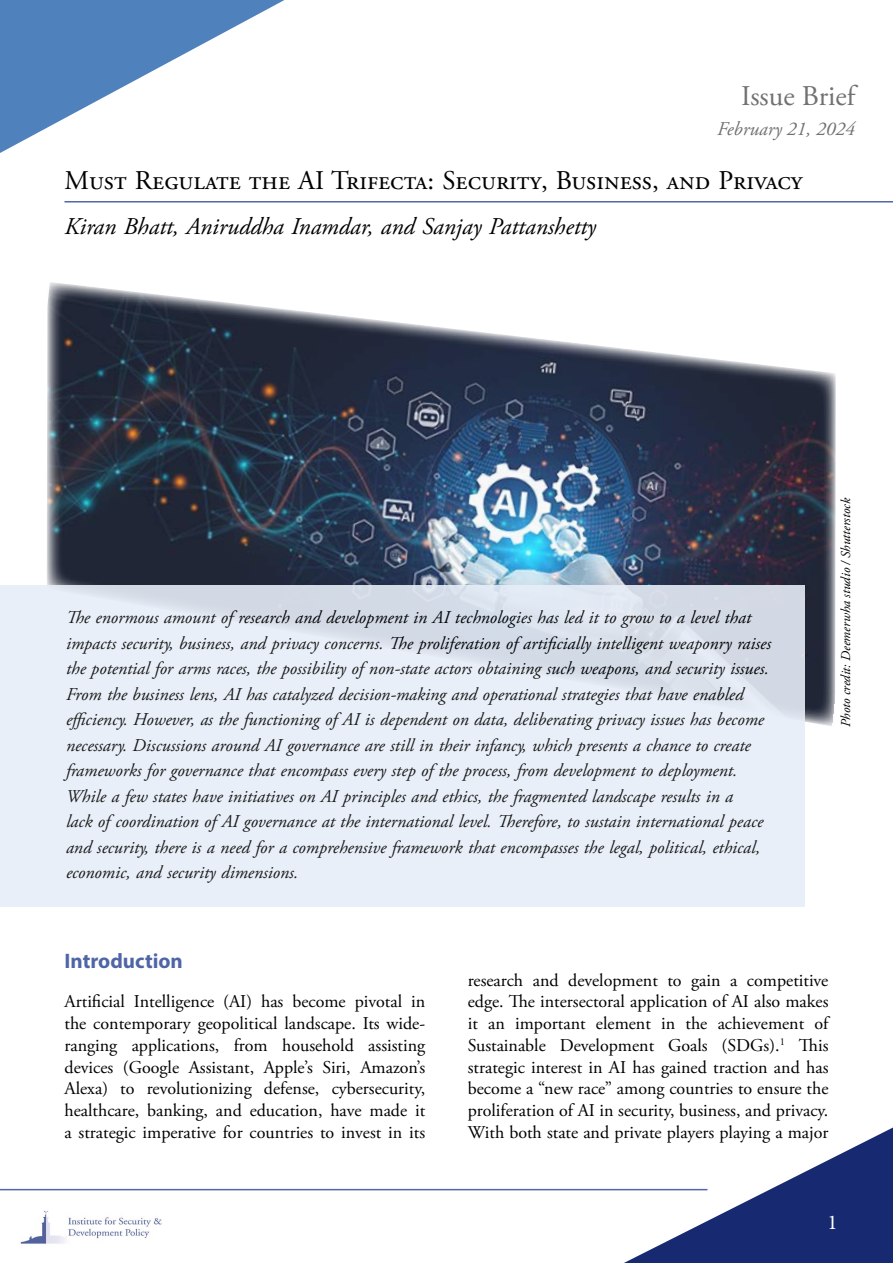
<style>
.page{position:relative;width:893px;height:1263px;background:#fff}
.page>*{position:absolute;margin:0;border:0;box-sizing:border-box;transform-origin:0 0}
.t1{font:28.5px "Adobe Garamond Pro";color:#707172}
.t2{font:27px "Adobe Garamond Pro";color:#000}
.t3{font:italic 24px "Adobe Garamond Pro";color:#000}
.t4{font:700 21px "Myriad Pro";color:#5065a6}
.t5{font:21px "Minion Pro";color:#fff}
.t6{font:italic 19.5px "Adobe Garamond Pro";color:#707172}
.t7{font:italic 18px/25.5px "Adobe Garamond Pro";color:#000}
.t8{font:18px/21.8px "Adobe Garamond Pro";color:#000;text-align:justify}
.t9{font:italic 13.5px "Adobe Garamond Pro";color:#000}
</style>
<div class="page">
<img style="left:47px;top:282px;width:789px;height:447px">
<svg style="left:0;top:0;width:284px;height:153px"></svg>
<img style="left:20px;top:1210px;width:142px;height:34px">
<hr style="left:0;top:1189px;width:707px;height:1px;background:#5066a7">
<svg style="left:624px;top:1127px;width:269px;height:136px"></svg>
<svg style="left:0;top:585px;width:804px;height:321px;fill:#e9eff8"></svg>
<hr style="left:64px;top:201px;width:829px;height:2px;background:#5066a7">
<h1 class="t1" style="left:741px;top:78px;width:119px">Issue Brief</h1>
<p class="t6" style="left:717px;top:117px;width:139px">February 21, 2024</p>
<h2 class="t2" style="left:64px;top:164px;width:740px">Must Regulate the AI Trifecta: Security, Business, and Privacy</h2>
<h3 class="t3" style="left:64px;top:212px;width:533px">Kiran Bhatt, Aniruddha Inamdar, and Sanjay Pattanshetty</h3>
<p class="t7" style="left:66px;top:605px;width:707px">The enormous amount of research and development in AI technologies has led it to grow to a level that impacts security, business, and privacy concerns. The proliferation of artificially intelligent weaponry raises the potential for arms races, the possibility of non-state actors obtaining such weapons, and security issues.<br>From the business lens, AI has catalyzed decision-making and operational strategies that have enabled efficiency. However, as the functioning of AI is dependent on data, deliberating privacy issues has become necessary. Discussions around AI governance are still in their infancy, which presents a chance to create frameworks for governance that encompass every step of the process, from development to deployment.<br>While a few states have initiatives on AI principles and ethics, the fragmented landscape results in a<br>lack of coordination of AI governance at the international level. Therefore, to sustain international peace and security, there is a need for a comprehensive framework that encompasses the legal, political, ethical, economic, and security dimensions.</p>
<p class="t9" style="left:838px;top:727px;width:231px;rotate:-90deg">Photo credit: Deemerwha studio / Shutterstock</p>
<p class="t4" style="left:64px;top:947px;width:120px">Introduction</p>
<p class="t8" style="left:64px;top:991px;width:362px">Artificial Intelligence (AI) has become pivotal in the contemporary geopolitical landscape. Its wide&shy;ranging applications, from household assisting devices (Google Assistant, Apple’s Siri, Amazon’s Alexa) to revolutionizing defense, cybersecurity, healthcare, banking, and education, have made it a strategic imperative for countries to invest in its</p>
<p class="t8" style="left:468px;top:970px;width:364px">research and development to gain a competitive edge. The intersectoral application of AI also makes it an important element in the achievement of Sustainable Development Goals (SDGs).<sup>1</sup> This strategic interest in AI has gained traction and has become a “new race” among countries to ensure the proliferation of AI in security, business, and privacy.<br>With both state and private players playing a major</p>
<p class="t5" style="left:827px;top:1208px;width:12px">1</p>
</div>
